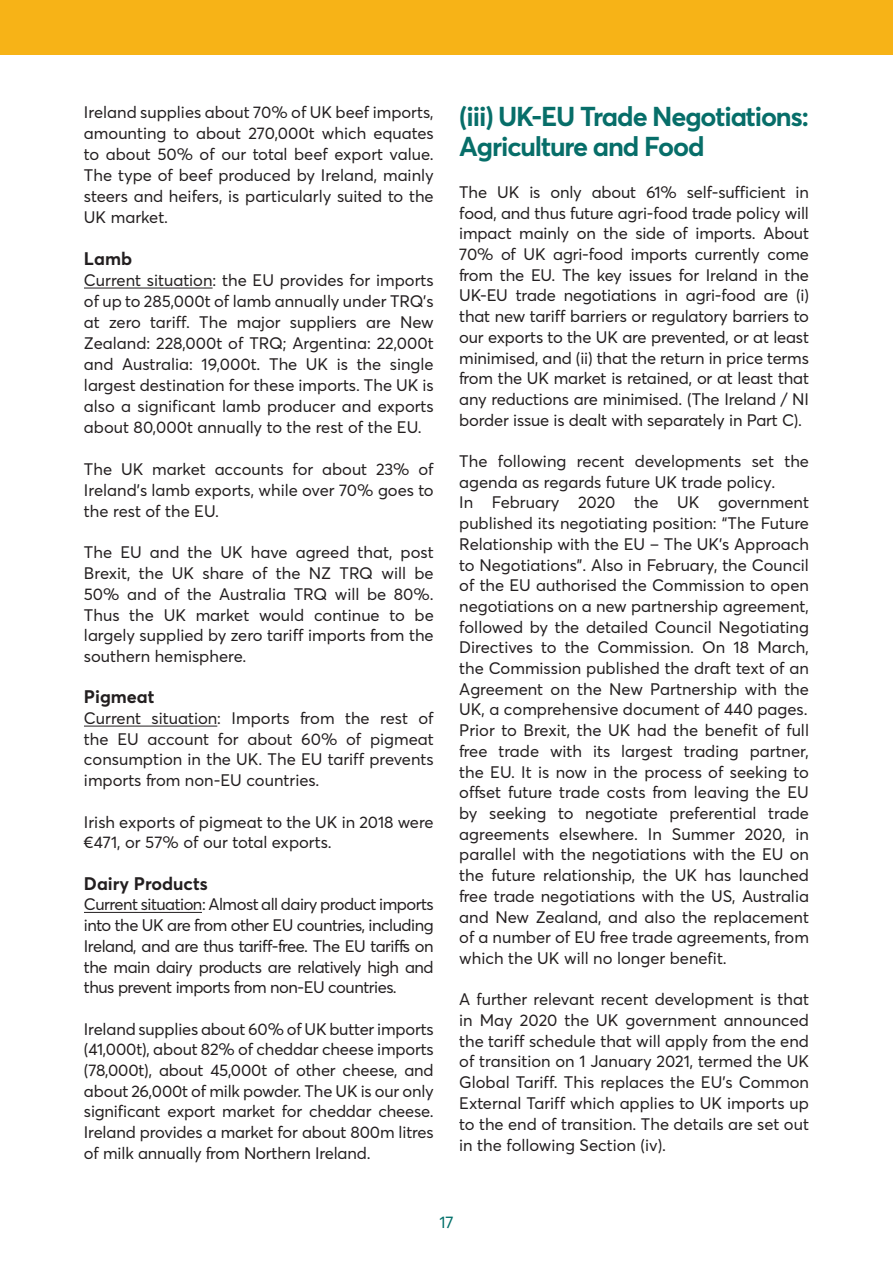
<style>
.page{position:relative;width:893px;height:1263px;background:#fff}
.page>*{position:absolute;margin:0;border:0;box-sizing:border-box;transform-origin:0 0}
.t1{font:700 27px/30px "Averta CY";letter-spacing:-.04em;color:#076e69}
.t2{font:700 18px "Averta CY";color:#231f20}
.t3{font:16.5px/20.7px "Averta";color:#231f20;text-align:justify}
.t4{font:16.5px "Averta";color:#006f69}
</style>
<div class="page">
<div style="left:0;top:0;width:893px;height:54px;background:#f7b317"></div>
<hr style="left:84px;top:288px;width:129px;height:1px;background:#231f20">
<hr style="left:84px;top:726px;width:133px;height:1px;background:#231f20">
<hr style="left:84px;top:912px;width:118px;height:1px;background:#231f20">
<p class="t3" style="left:84px;top:101px;width:351px">Ireland supplies about 70% of UK beef imports, amounting to about 270,000t which equates to about 50% of our total beef export value.<br>The type of beef produced by Ireland, mainly steers and heifers, is particularly suited to the UK market.</p>
<p class="t2" style="left:84px;top:246px;width:50px">Lamb</p>
<p class="t3" style="left:84px;top:269px;width:351px">Current situation: the EU provides for imports of up to 285,000t of lamb annually under TRQ’s at zero tariff. The major suppliers are New Zealand: 228,000t of TRQ; Argentina: 22,000t and Australia: 19,000t. The UK is the single largest destination for these imports. The UK is also a significant lamb producer and exports about 80,000t annually to the rest of the EU.</p>
<p class="t3" style="left:84px;top:458px;width:351px">The UK market accounts for about 23% of Ireland’s lamb exports, while over 70% goes to the rest of the EU.</p>
<p class="t3" style="left:84px;top:542px;width:351px">The EU and the UK have agreed that, post Brexit, the UK share of the NZ TRQ will be 50% and of the Australia TRQ will be 80%.<br>Thus the UK market would continue to be largely supplied by zero tariff imports from the southern hemisphere.</p>
<p class="t2" style="left:84px;top:684px;width:72px">Pigmeat</p>
<p class="t3" style="left:84px;top:707px;width:351px">Current situation: Imports from the rest of the EU account for about 60% of pigmeat consumption in the UK. The EU tariff prevents imports from non-EU countries.</p>
<p class="t3" style="left:84px;top:811px;width:351px">Irish exports of pigmeat to the UK in 2018 were €471, or 57% of our total exports.</p>
<p class="t2" style="left:84px;top:871px;width:125px">Dairy Products</p>
<p class="t3" style="left:84px;top:893px;width:351px">Current situation: Almost all dairy product imports into the UK are from other EU countries, including Ireland, and are thus tariff-free. The EU tariffs on the main dairy products are relatively high and thus prevent imports from non-EU countries.</p>
<p class="t3" style="left:84px;top:1018px;width:351px">Ireland supplies about 60% of UK butter imports (41,000t), about 82% of cheddar cheese imports (78,000t), about 45,000t of other cheese, and about 26,000t of milk powder. The UK is our only significant export market for cheddar cheese.<br>Ireland provides a market for about 800m litres of milk annually from Northern Ireland.</p>
<p class="t1" style="left:459px;top:100px;width:351px">(iii) UK-EU Trade Negotiations:<br>Agriculture and Food</p>
<p class="t3" style="left:459px;top:181px;width:351px">The UK is only about 61% self-sufficient in food, and thus future agri-food trade policy will impact mainly on the side of imports. About 70% of UK agri-food imports currently come from the EU. The key issues for Ireland in the UK-EU trade negotiations in agri-food are (i) that new tariff barriers or regulatory barriers to our exports to the UK are prevented, or at least minimised, and (ii) that the return in price terms from the UK market is retained, or at least that any reductions are minimised. (The Ireland / NI border issue is dealt with separately in Part C).</p>
<p class="t3" style="left:459px;top:450px;width:351px">The following recent developments set the agenda as regards future UK trade policy.</p>
<p class="t3" style="left:459px;top:492px;width:351px">In February 2020 the UK government published its negotiating position: “The Future Relationship with the EU – The UK’s Approach to Negotiations”. Also in February, the Council of the EU authorised the Commission to open negotiations on a new partnership agreement, followed by the detailed Council Negotiating Directives to the Commission. On 18 March, the Commission published the draft text of an Agreement on the New Partnership with the UK, a comprehensive document of 440 pages.</p>
<p class="t3" style="left:459px;top:719px;width:351px">Prior to Brexit, the UK had the benefit of full free trade with its largest trading partner, the EU. It is now in the process of seeking to offset future trade costs from leaving the EU by seeking to negotiate preferential trade agreements elsewhere. In Summer 2020, in parallel with the negotiations with the EU on the future relationship, the UK has launched free trade negotiations with the US, Australia and New Zealand, and also the replacement of a number of EU free trade agreements, from which the UK will no longer benefit.</p>
<p class="t3" style="left:459px;top:988px;width:351px">A further relevant recent development is that in May 2020 the UK government announced the tariff schedule that will apply from the end of transition on 1 January 2021, termed the UK Global Tariff. This replaces the EU’s Common External Tariff which applies to UK imports up to the end of transition. The details are set out in the following Section (iv).</p>
<p class="t4" style="left:439px;top:1211px;width:16px">17</p>
</div>
